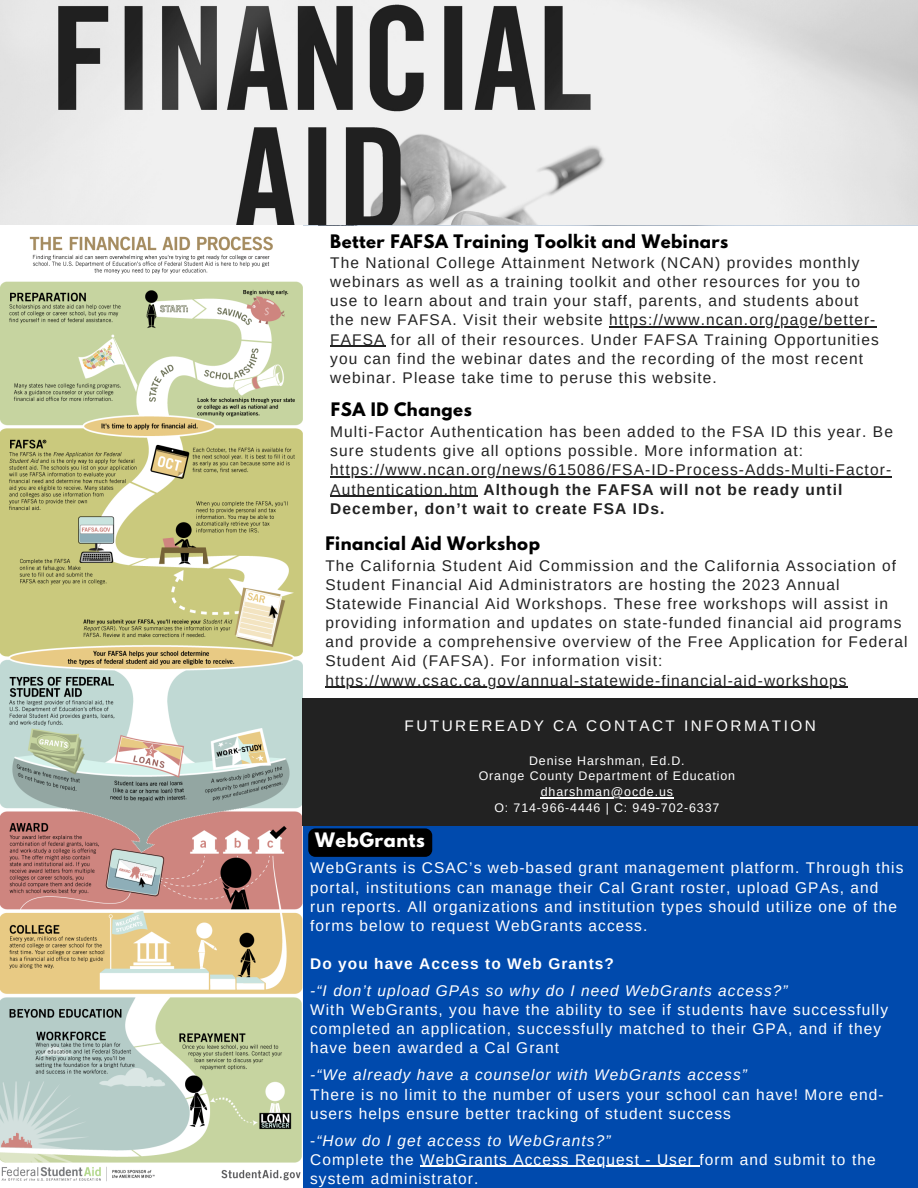
<style>
.page{position:relative;width:918px;height:1188px;background:#fff}
.page>*{position:absolute;margin:0;border:0;box-sizing:border-box;transform-origin:0 0}
.t1{font:700 17.7px "League Spartan";letter-spacing:.03em;color:#fff}
.t2{font:700 16.5px "League Spartan";letter-spacing:.03em;color:#000}
.t3{font:15.45px/19.2px "Arimo";letter-spacing:.07em;color:#222}
.t4{font:15.45px/19.2px "Arimo";letter-spacing:.07em;color:#fff}
.t5{font:italic 15.45px "Arimo";letter-spacing:.07em;color:#fff}
.t6{font:700 15.45px "Arimo";letter-spacing:.07em;color:#fff}
.t7{font:15.3px "Arimo";letter-spacing:.16em;color:#fff}
.t8{font:12.45px "Arimo";letter-spacing:.07em;color:#fff}
.s1{font-weight:700}
.s2{font-style:normal}
</style>
<div class="page">
<img style="left:0;top:0;width:918px;height:225px">
<div style="left:20px;top:819px;width:898px;height:369px;background:#004aad"></div>
<img style="left:0;top:236px;width:303px;height:952px">
<hr style="left:325px;top:687px;width:523px;height:1px;background:#222">
<hr style="left:609px;top:327px;width:267px;height:1px;background:#222">
<hr style="left:330px;top:346px;width:55px;height:1px;background:#222">
<hr style="left:330px;top:477px;width:562px;height:1px;background:#222">
<hr style="left:330px;top:496px;width:148px;height:1px;background:#222">
<div style="left:308px;top:828px;width:124px;height:29px;background:#000;border-radius:7px"></div>
<hr style="left:420px;top:1166px;width:274px;height:1px;background:#fff">
<div style="left:302px;top:699px;width:616px;height:127px;background:#222"></div>
<hr style="left:541px;top:797px;width:133px;height:1px;background:#fff">
<p class="t2" style="left:330px;top:233px;width:400px">Better FAFSA Training Toolkit and Webinars</p>
<p class="t3" style="left:330px;top:253px;width:550px">The National College Attainment Network (NCAN) provides monthly webinars as well as a training toolkit and other resources for you to use to learn about and train your staff, parents, and students about the new FAFSA. Visit their website https://www.ncan.org/page/better-FAFSA for all of their resources. Under FAFSA Training Opportunities you can find the webinar dates and the recording of the most recent webinar. Please take time to peruse this website.</p>
<p class="t2" style="left:331px;top:401px;width:142px">FSA ID Changes</p>
<p class="t3" style="left:330px;top:422px;width:564px">Multi-Factor Authentication has been added to the FSA ID this year. Be sure students give all options possible. More information at:</p>
<p class="t3" style="left:330px;top:461px;width:562px">https://www.ncan.org/news/615086/FSA-ID-Process-Adds-Multi-Factor-<br>Authentication.htm <span class="s1">Although the FAFSA will not be ready until<br>December, don’t wait to create FSA IDs.</span></p>
<p class="t2" style="left:325px;top:535px;width:216px">Financial Aid Workshop</p>
<p class="t3" style="left:325px;top:556px;width:584px">The California Student Aid Commission and the California Association of Student Financial Aid Administrators are hosting the 2023 Annual Statewide Financial Aid Workshops. These free workshops will assist in providing information and updates on state-funded financial aid programs and provide a comprehensive overview of the Free Application for Federal Student Aid (FAFSA). For information visit: https://www.csac.ca.gov/annual-statewide-financial-aid-workshops</p>
<p class="t7" style="left:405px;top:717px;width:413px">FUTUREREADY CA CONTACT INFORMATION</p>
<p class="t8" style="left:529px;top:754px;width:157px">Denise Harshman, Ed.D.</p>
<p class="t8" style="left:479px;top:769px;width:258px">Orange County Department of Education</p>
<p class="t8" style="left:541px;top:785px;width:134px">dharshman@ocde.us</p>
<p class="t8" style="left:494px;top:800px;width:227px">O: 714-966-4446 | C: 949-702-6337</p>
<p class="t1" style="left:315px;top:831px;width:111px">WebGrants</p>
<p class="t4" style="left:310px;top:858px;width:595px">WebGrants is CSAC’s web-based grant management platform. Through this portal, institutions can manage their Cal Grant roster, upload GPAs, and run reports. All organizations and institution types should utilize one of the forms below to request WebGrants access.</p>
<p class="t6" style="left:310px;top:955px;width:305px">Do you have Access to Web Grants?</p>
<p class="t5" style="left:310px;top:982px;width:479px">-“I don’t upload GPAs so why do I need WebGrants access?”</p>
<p class="t4" style="left:310px;top:1000px;width:579px">With WebGrants, you have the ability to see if students have successfully completed an application, successfully matched to their GPA, and if they have been awarded a Cal Grant</p>
<p class="t5" style="left:310px;top:1066px;width:438px">-“We already have a counselor with WebGrants access”</p>
<p class="t4" style="left:310px;top:1085px;width:575px">There is no limit to the number of users your school can have! More end&shy;users helps ensure better tracking of student success</p>
<p class="t5" style="left:310px;top:1132px;width:302px"><span class="s2">-</span>“How do I get access to WebGrants?”</p>
<p class="t4" style="left:310px;top:1150px;width:567px">Complete the WebGrants Access Request - User form and submit to the system administrator.</p>
</div>
